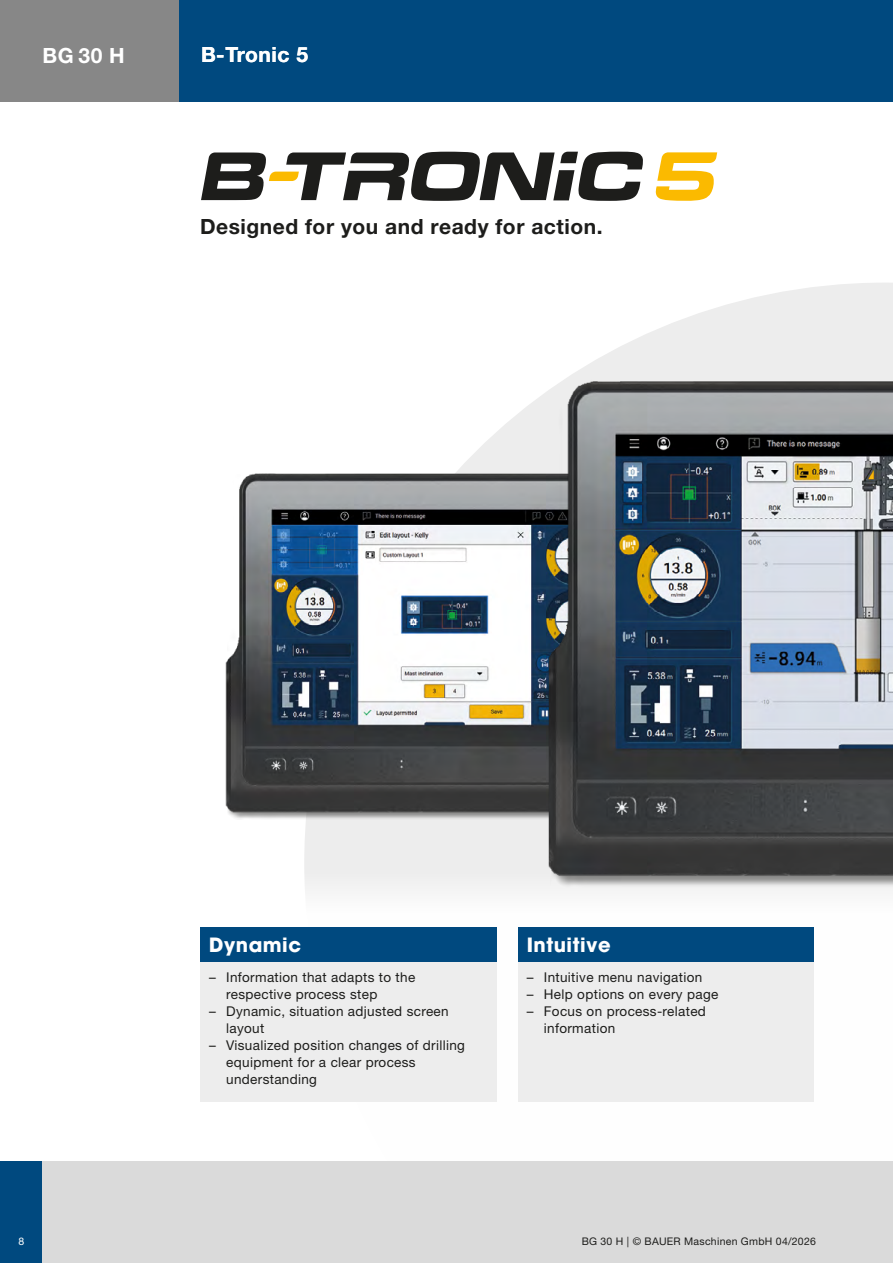
<style>
.page{position:relative;width:893px;height:1263px;background:#fff}
.page>*{position:absolute;margin:0;border:0;box-sizing:border-box;transform-origin:0 0}
.t1{font:700 21px "Helvetica Neue LT Pro";letter-spacing:.025em;color:#1d1d1b}
.t2{font:700 21px "Helvetica Neue LT Pro";letter-spacing:.025em;color:#fff}
.t3{font:700 19.5px "ITC Avant Garde Std";letter-spacing:.025em;color:#fff}
.t4{font:13.5px/17px "Helvetica Neue LT Pro";letter-spacing:.025em;color:#1d1d1b}
.t5{font:10.5px "Helvetica Neue LT Pro";letter-spacing:.025em;color:#1d1d1b}
.t6{font:10.5px "Helvetica Neue LT Pro";color:#fff}
</style>
<div class="page">
<div style="left:0;top:1161px;width:43px;height:102px;background:#00497f"></div>
<div style="left:43px;top:1161px;width:850px;height:102px;background:#dadada"></div>
<div style="left:0;top:0;width:180px;height:102px;background:#878787"></div>
<div style="left:180px;top:0;width:713px;height:102px;background:#00497f"></div>
<svg style="left:304px;top:283px;width:589px;height:645px"></svg>
<svg style="left:655px;top:152px;width:62px;height:49px"></svg>
<svg style="left:201px;top:152px;width:442px;height:49px"></svg>
<div style="left:518px;top:928px;width:296px;height:174px;background:#ededed"></div>
<div style="left:518px;top:928px;width:296px;height:34px;background:#00497f"></div>
<div style="left:201px;top:928px;width:296px;height:174px;background:#ededed"></div>
<div style="left:201px;top:928px;width:296px;height:34px;background:#00497f"></div>
<img style="left:225px;top:443px;width:230px;height:388px">
<img style="left:455px;top:337px;width:438px;height:556px">
<h1 class="t2" style="left:43px;top:42px;width:84px">BG 30 H</h1>
<h1 class="t2" style="left:201px;top:41px;width:109px">B-Tronic 5</h1>
<h1 class="t1" style="left:200px;top:213px;width:404px">Designed for you and ready for action.</h1>
<h2 class="t3" style="left:209px;top:932px;width:93px">Dynamic</h2>
<p class="t4" style="left:226px;top:968px;width:191px;text-indent:-17px">– Information that adapts to the respective process step</p>
<p class="t4" style="left:226px;top:1002px;width:224px;text-indent:-17px">– Dynamic, situation adjusted screen layout</p>
<p class="t4" style="left:226px;top:1036px;width:240px;text-indent:-17px">– Visualized position changes of drilling equipment for a clear process understanding</p>
<h2 class="t3" style="left:527px;top:932px;width:85px">Intuitive</h2>
<p class="t4" style="left:527px;top:968px;width:177px">– Intuitive menu navigation</p>
<p class="t4" style="left:527px;top:985px;width:193px">– Help options on every page</p>
<p class="t4" style="left:544px;top:1002px;width:164px;text-indent:-17px">– Focus on process-related information</p>
<p class="t6" style="left:18px;top:1235px;width:7px">8</p>
<p class="t5" style="left:582px;top:1235px;width:236px">BG 30 H | © BAUER Maschinen GmbH 04/2026</p>
</div>
